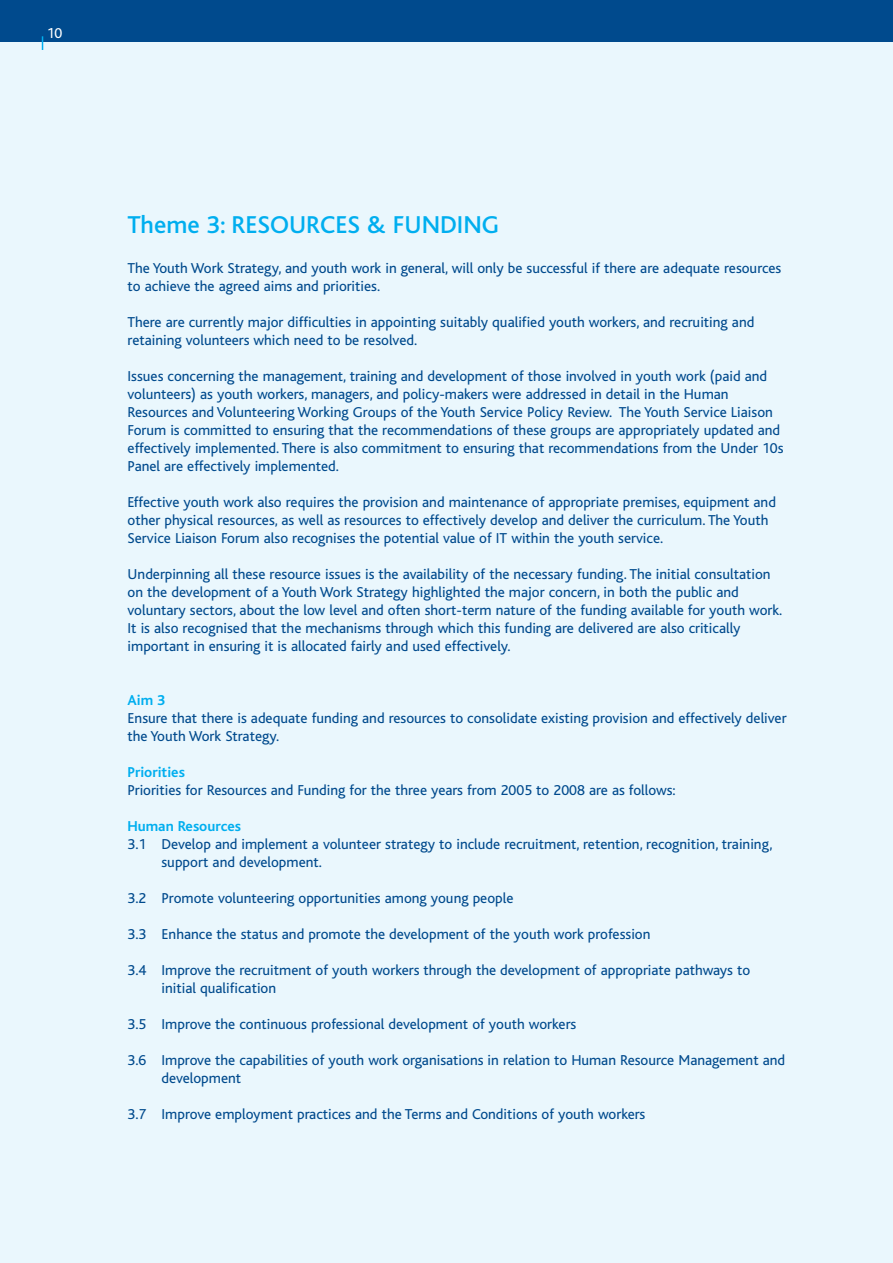
<style>
.page{position:relative;width:893px;height:1263px;background:#fff}
.page>*{position:absolute;margin:0;border:0;box-sizing:border-box;transform-origin:0 0}
.t1{font:500 25.5px "Bliss";color:#00aeef}
.t2{font:15px/18px "Bliss";color:#004a8d}
.t3{font:700 15px "Bliss";color:#00aeef}
.t4{font:15px "Bliss";color:#fff}
</style>
<div class="page">
<div style="left:0;top:0;width:893px;height:43px;background:#004a8d"></div>
<div style="left:0;top:43px;width:893px;height:1220px;background:#eaf7fd"></div>
<svg style="left:42px;top:36px;width:1px;height:14px"></svg>
<p class="t4" style="left:47px;top:28px;width:17px">10</p>
<h1 class="t1" style="left:128px;top:216px;width:373px">Theme 3: RESOURCES &amp; FUNDING</h1>
<p class="t2" style="left:128px;top:261px;width:655px">The Youth Work Strategy, and youth work in general, will only be successful if there are adequate resources to achieve the agreed aims and priorities.</p>
<p class="t2" style="left:128px;top:315px;width:628px">There are currently major difficulties in appointing suitably qualified youth workers, and recruiting and retaining volunteers which need to be resolved.</p>
<p class="t2" style="left:128px;top:369px;width:658px">Issues concerning the management, training and development of those involved in youth work (paid and volunteers) as youth workers, managers, and policy-makers were addressed in detail in the Human Resources and Volunteering Working Groups of the Youth Service Policy Review. The Youth Service Liaison Forum is committed to ensuring that the recommendations of these groups are appropriately updated and effectively implemented. There is also commitment to ensuring that recommendations from the Under 10s Panel are effectively implemented.</p>
<p class="t2" style="left:128px;top:495px;width:650px">Effective youth work also requires the provision and maintenance of appropriate premises, equipment and other physical resources, as well as resources to effectively develop and deliver the curriculum. The Youth<br>Service Liaison Forum also recognises the potential value of IT within the youth service.</p>
<p class="t2" style="left:128px;top:567px;width:656px">Underpinning all these resource issues is the availability of the necessary funding. The initial consultation on the development of a Youth Work Strategy highlighted the major concern, in both the public and voluntary sectors, about the low level and often short-term nature of the funding available for youth work.<br>It is also recognised that the mechanisms through which this funding are delivered are also critically important in ensuring it is allocated fairly and used effectively.</p>
<p class="t3" style="left:128px;top:695px;width:39px">Aim 3</p>
<p class="t2" style="left:128px;top:711px;width:661px">Ensure that there is adequate funding and resources to consolidate existing provision and effectively deliver the Youth Work Strategy.</p>
<p class="t3" style="left:128px;top:767px;width:59px">Priorities</p>
<p class="t2" style="left:128px;top:783px;width:550px">Priorities for Resources and Funding for the three years from 2005 to 2008 are as follows:</p>
<p class="t3" style="left:128px;top:821px;width:115px">Human Resources</p>
<p class="t2" style="left:161px;top:837px;width:612px;text-indent:-34px">3.1 Develop and implement a volunteer strategy to include recruitment, retention, recognition, training, support and development.</p>
<p class="t2" style="left:128px;top:891px;width:387px">3.2 Promote volunteering opportunities among young people</p>
<p class="t2" style="left:128px;top:927px;width:524px">3.3 Enhance the status and promote the development of the youth work profession</p>
<p class="t2" style="left:161px;top:963px;width:590px;text-indent:-34px">3.4 Improve the recruitment of youth workers through the development of appropriate pathways to initial qualification</p>
<p class="t2" style="left:128px;top:1017px;width:450px">3.5 Improve the continuous professional development of youth workers</p>
<p class="t2" style="left:161px;top:1053px;width:625px;text-indent:-34px">3.6 Improve the capabilities of youth work organisations in relation to Human Resource Management and development</p>
<p class="t2" style="left:128px;top:1107px;width:519px">3.7 Improve employment practices and the Terms and Conditions of youth workers</p>
</div>
